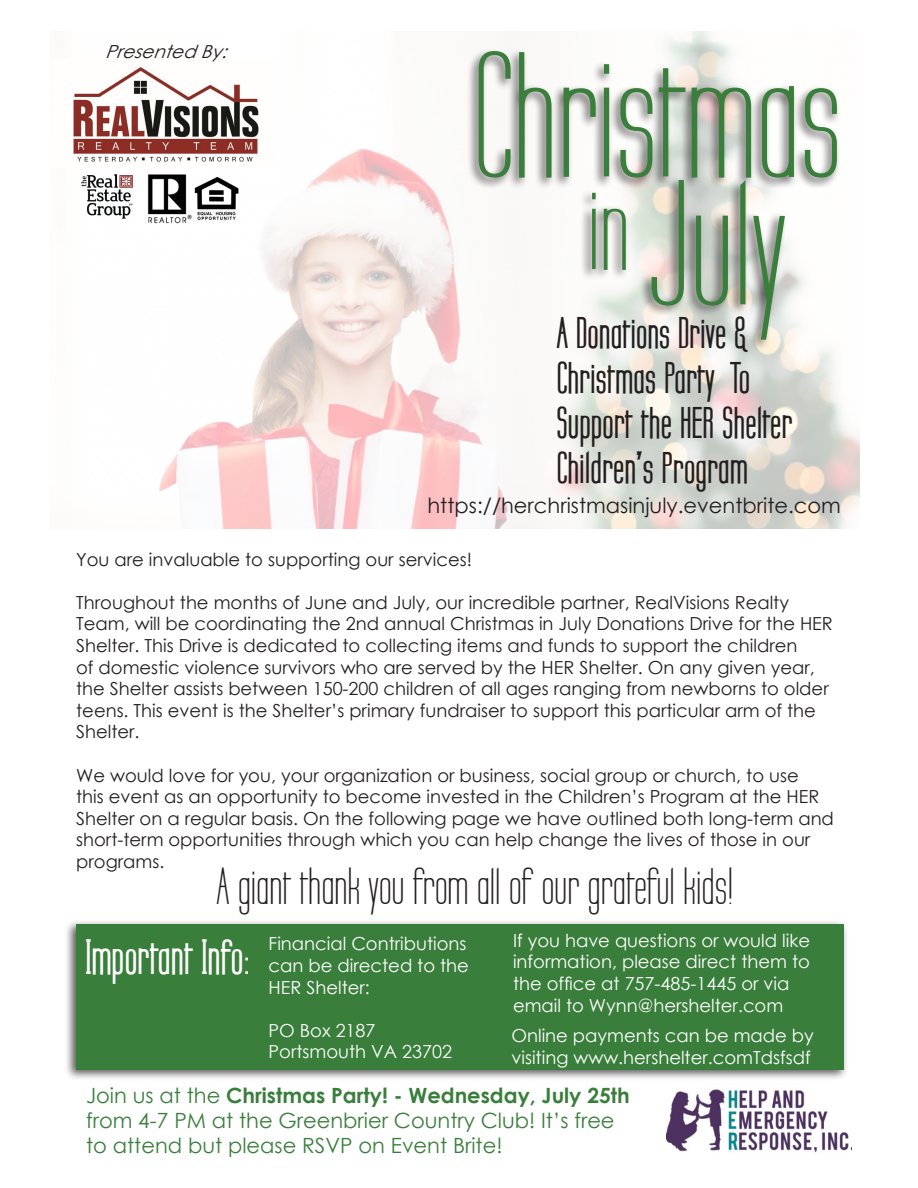
<style>
.page{position:relative;width:918px;height:1188px;background:#fff}
.page>*{position:absolute;margin:0;border:0;box-sizing:border-box;transform-origin:0 0}
.t1{font:154.5px "Labtop Secundo";color:#397e3b}
.t2{font:105px "Labtop Secundo";color:#397e3b}
.t3{font:45px "Labtop Secundo";color:#231f20}
.t4{font:700 42px "Labtop Secundo";letter-spacing:.03em;color:#fff}
.t5{font:700 37.5px "Labtop Secundo";letter-spacing:.03em;color:#231f20}
.t6{font:21px/25.2px "Century Gothic";color:#397e3b}
.t7{font:21px "Century Gothic";color:#231f20}
.t8{font:18px/21.6px "Century Gothic";color:#231f20}
.t9{font:18px/21.6px "Century Gothic";color:#fff}
.t10{font:italic 18px "Century Gothic";color:#231f20}
.s1{font-weight:700}
</style>
<div class="page">
<img style="left:159px;top:32px;width:700px;height:496px">
<img style="left:147px;top:168px;width:94px;height:59px">
<img style="left:73px;top:60px;width:206px;height:108px">
<img style="left:81px;top:174px;width:52px;height:45px">
<div style="left:466px;top:48px;width:376px;height:142px;background:#231f20;opacity:.75"></div>
<div style="left:580px;top:189px;width:49px;height:92px;background:#231f20;opacity:.75"></div>
<div style="left:639px;top:175px;width:149px;height:177px;background:#231f20;opacity:.75"></div>
<img style="left:666px;top:1089px;width:186px;height:64px">
<div style="left:64px;top:919px;width:784px;height:162px;background:#231f20;opacity:.75"></div>
<div style="left:76px;top:924px;width:768px;height:146px;background:#397e3b"></div>
<p class="t10" style="left:105px;top:39px;width:132px">PresentedBy:</p>
<p class="t1" style="left:473px;top:21px;width:370px">Christmas</p>
<p class="t2" style="left:588px;top:163px;width:43px">in</p>
<p class="t1" style="left:649px;top:149px;width:138px">July</p>
<p class="t5" style="left:557px;top:309px;width:190px">A Donations Drive &amp;</p>
<p class="t5" style="left:557px;top:354px;width:194px">Christmas Party To</p>
<p class="t5" style="left:557px;top:399px;width:236px">Support the HER Shelter</p>
<p class="t5" style="left:557px;top:444px;width:192px">Children’s Program</p>
<p class="t7" style="left:428px;top:491px;width:415px">https://herchristmasinjuly.eventbrite.com</p>
<p class="t8" style="left:76px;top:548px;width:397px">You are invaluable to supporting our services!</p>
<p class="t8" style="left:76px;top:591px;width:758px">Throughout the months of June and July, our incredible partner, RealVisions Realty Team, will be coordinating the 2nd annual Christmas in July Donations Drive for the HER Shelter. This Drive is dedicated to collecting items and funds to support the children<br>of domestic violence survivors who are served by the HER Shelter. On any given year, the Shelter assists between 150-200 children of all ages ranging from newborns to older teens. This event is the Shelter’s primary fundraiser to support this particular arm of the Shelter.</p>
<p class="t8" style="left:76px;top:764px;width:759px">We would love for you, your organization or business, social group or church, to use<br>this event as an opportunity to become invested in the Children’s Program at the HER Shelter on a regular basis. On the following page we have outlined both long-term and short-term opportunities through which you can help change the lives of those in our programs.</p>
<p class="t3" style="left:217px;top:858px;width:519px">A giant thank you from all of our grateful kids!</p>
<p class="t4" style="left:86px;top:931px;width:165px">Important Info:</p>
<p class="t9" style="left:269px;top:933px;width:202px">Financial Contributions can be directed to the<br>HER Shelter:</p>
<p class="t9" style="left:269px;top:1019px;width:108px">PO Box 2187</p>
<p class="t9" style="left:269px;top:1041px;width:185px">Portsmouth VA 23702</p>
<p class="t9" style="left:513px;top:929px;width:299px">If you have questions or would like information, please direct them to the office at 757-485-1445 or via email to Wynn@hershelter.com</p>
<p class="t9" style="left:512px;top:1025px;width:304px">Online payments can be made by visiting www.hershelter.comTdsfsdf</p>
<p class="t6" style="left:86px;top:1082px;width:545px">Join us at the <span class="s1">Christmas Party! - Wednesday, July 25th </span>from 4-7 PM at the Greenbrier Country Club! It’s free to attend but please RSVP on Event Brite!</p>
</div>
